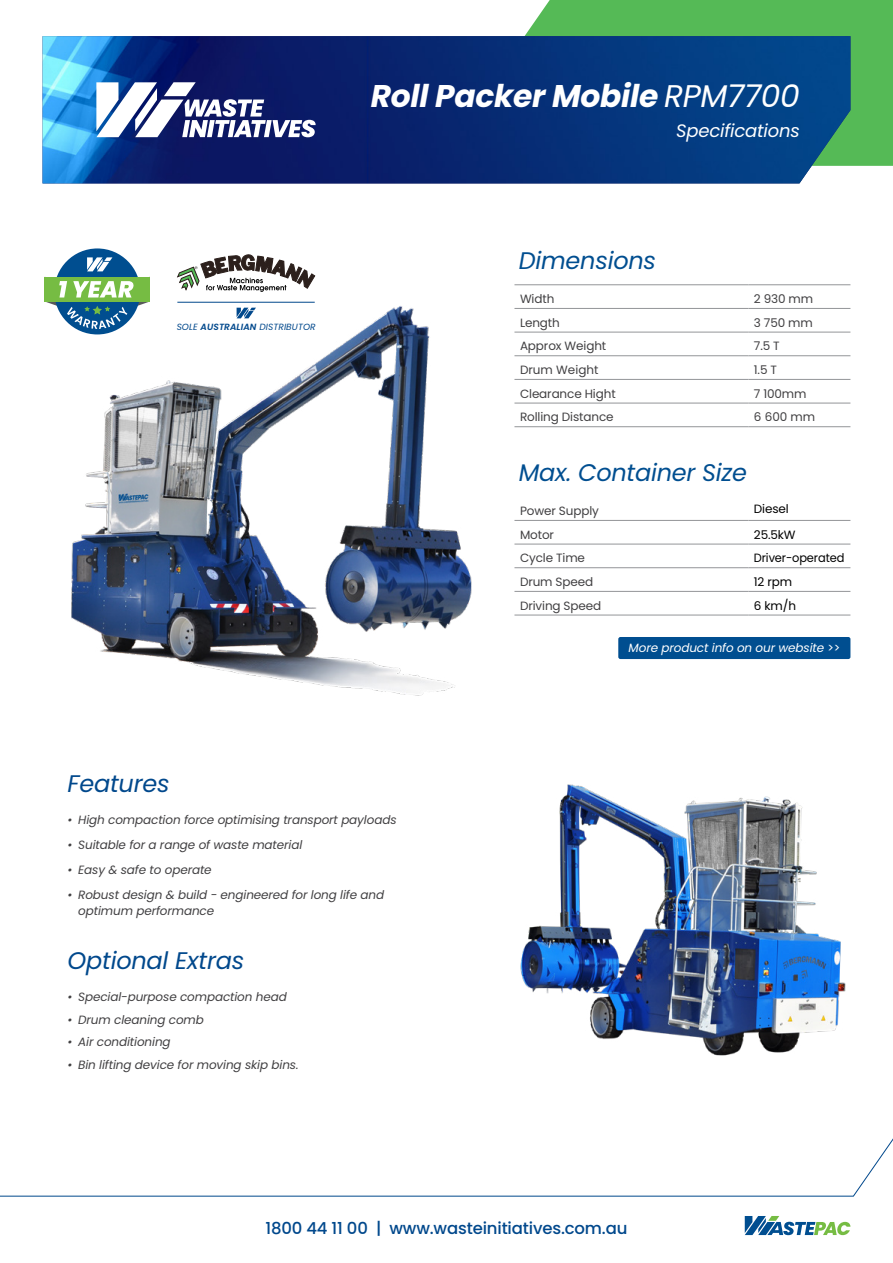
<style>
.page{position:relative;width:893px;height:1263px;background:#fff}
.page>*{position:absolute;margin:0;border:0;box-sizing:border-box;transform-origin:0 0}
.t1{font:italic 700 31.35px "Poppins";letter-spacing:-.01em;color:#fff}
.t2{font:italic 24px "Poppins";letter-spacing:-.01em;color:#004e90}
.t3{font:italic 24px "Poppins";letter-spacing:-.01em;color:#00488c}
.t4{font:italic 18px "Poppins";letter-spacing:-.01em;color:#fff}
.t5{font:500 16.5px "Poppins";letter-spacing:-.01em;color:#00488c}
.t6{font:italic 12px/16.5px "Poppins";letter-spacing:-.01em;color:#414042}
.t7{font:12px "Poppins";letter-spacing:-.01em;color:#414042}
.t8{font:italic 12px "Poppins";letter-spacing:-.01em;color:#fff}
.t9{font:12px "Poppins";letter-spacing:-.01em;color:#000}
.t10{font:12px "Poppins";letter-spacing:-.01em;color:#000;scale:.95 1}
.t11{font:italic 9px "Poppins";letter-spacing:.01em;color:#00488c}
.s1{font-weight:400}
.s2{font-weight:600}
.s3{font-style:normal}
</style>
<div class="page">
<svg style="left:0;top:1138px;width:893px;height:59px"></svg>
<div style="left:524px;top:0;width:369px;height:166px;background:#55ba56"></div>
<img style="left:43px;top:36px;width:807px;height:147px">
<svg style="left:96px;top:82px;width:220px;height:55px"></svg>
<svg style="left:745px;top:1216px;width:105px;height:19px"></svg>
<hr style="left:514px;top:284px;width:234px;height:1px;background:#939598">
<hr style="left:748px;top:284px;width:102px;height:1px;background:#939598">
<hr style="left:514px;top:308px;width:234px;height:1px;background:#939598">
<hr style="left:748px;top:308px;width:102px;height:1px;background:#939598">
<hr style="left:514px;top:332px;width:234px;height:1px;background:#939598">
<hr style="left:748px;top:332px;width:102px;height:1px;background:#939598">
<hr style="left:514px;top:355px;width:234px;height:1px;background:#939598">
<hr style="left:748px;top:355px;width:102px;height:1px;background:#939598">
<hr style="left:514px;top:379px;width:234px;height:1px;background:#939598">
<hr style="left:748px;top:379px;width:102px;height:1px;background:#939598">
<hr style="left:514px;top:403px;width:234px;height:1px;background:#939598">
<hr style="left:748px;top:403px;width:102px;height:1px;background:#939598">
<hr style="left:514px;top:426px;width:234px;height:1px;background:#939598">
<hr style="left:748px;top:426px;width:102px;height:1px;background:#939598">
<hr style="left:514px;top:520px;width:234px;height:1px;background:#939598">
<hr style="left:748px;top:520px;width:102px;height:1px;background:#939598">
<hr style="left:514px;top:544px;width:234px;height:1px;background:#939598">
<hr style="left:748px;top:544px;width:102px;height:1px;background:#939598">
<hr style="left:514px;top:567px;width:234px;height:1px;background:#939598">
<hr style="left:748px;top:567px;width:102px;height:1px;background:#939598">
<hr style="left:514px;top:591px;width:234px;height:1px;background:#939598">
<hr style="left:748px;top:591px;width:102px;height:1px;background:#939598">
<hr style="left:514px;top:615px;width:234px;height:1px;background:#939598">
<hr style="left:748px;top:615px;width:102px;height:1px;background:#939598">
<svg style="left:177px;top:254px;width:138px;height:38px"></svg>
<div style="left:54px;top:248px;width:86px;height:86px;background:#004e90;border-radius:50%"></div>
<svg style="left:87px;top:257px;width:25px;height:14px"></svg>
<svg style="left:45px;top:277px;width:105px;height:28px;background:#9bcd77"></svg>
<div style="left:618px;top:637px;width:232px;height:22px;background:#004e90;border-radius:2px"></div>
<img style="left:55px;top:292px;width:417px;height:404px">
<img style="left:520px;top:784px;width:326px;height:272px">
<h1 class="t1" style="left:371px;top:78px;width:431px">Roll Packer Mobile <span class="s1">RPM7700</span></h1>
<p class="t11" style="left:177px;top:322px;width:140px">SOLE <span class="s2">AUSTRALIAN</span> DISTRIBUTOR</p>
<h2 class="t3" style="left:68px;top:769px;width:103px">Features</h2>
<p class="t6" style="left:68px;top:811px;width:330px">• High compaction force optimising transport payloads</p>
<p class="t6" style="left:68px;top:836px;width:236px">• Suitable for a range of waste material</p>
<p class="t6" style="left:68px;top:861px;width:146px">• Easy &amp; safe to operate</p>
<p class="t6" style="left:78px;top:886px;width:307px;text-indent:-11px">• Robust design &amp; build - engineered for long life and optimum performance</p>
<h2 class="t3" style="left:68px;top:947px;width:178px">Optional Extras</h2>
<p class="t6" style="left:68px;top:989px;width:221px">• Special-purpose compaction head</p>
<p class="t6" style="left:68px;top:1011px;width:138px">• Drum cleaning comb</p>
<p class="t6" style="left:68px;top:1034px;width:105px">• Air conditioning</p>
<p class="t6" style="left:68px;top:1056px;width:232px">• Bin lifting device for moving skip bins.</p>
<h3 class="t4" style="left:676px;top:121px;width:125px">Specifications</h3>
<h2 class="t2" style="left:519px;top:246px;width:139px">Dimensions</h2>
<p class="t7" style="left:520px;top:292px;width:36px">Width</p>
<p class="t7" style="left:754px;top:292px;width:61px">2 930 mm</p>
<p class="t7" style="left:520px;top:315px;width:41px">Length</p>
<p class="t7" style="left:754px;top:315px;width:60px">3 750 mm</p>
<p class="t7" style="left:520px;top:339px;width:88px">Approx Weight</p>
<p class="t7" style="left:754px;top:339px;width:27px">7.5 T</p>
<p class="t7" style="left:520px;top:363px;width:80px">Drum Weight</p>
<p class="t7" style="left:754px;top:363px;width:25px">1.5 T</p>
<p class="t7" style="left:520px;top:386px;width:97px">Clearance Hight</p>
<p class="t7" style="left:754px;top:386px;width:54px">7 100mm</p>
<p class="t7" style="left:520px;top:410px;width:95px">Rolling Distance</p>
<p class="t7" style="left:754px;top:410px;width:63px">6 600 mm</p>
<h2 class="t2" style="left:519px;top:458px;width:230px">Max. Container Size</h2>
<p class="t7" style="left:520px;top:504px;width:80px">Power Supply</p>
<p class="t9" style="left:754px;top:502px;width:36px">Diesel</p>
<p class="t7" style="left:520px;top:527px;width:36px">Motor</p>
<p class="t9" style="left:754px;top:527px;width:43px">25.5kW</p>
<p class="t7" style="left:520px;top:551px;width:67px">Cycle Time</p>
<p class="t10" style="left:754px;top:551px;width:97px">Driver-operated</p>
<p class="t7" style="left:520px;top:575px;width:75px">Drum Speed</p>
<p class="t9" style="left:754px;top:575px;width:40px">12 rpm</p>
<p class="t7" style="left:520px;top:598px;width:83px">Driving Speed</p>
<p class="t9" style="left:754px;top:598px;width:44px">6 km/h</p>
<p class="t8" style="left:629px;top:641px;width:213px">More product info on our website <span class="s3">&gt;&gt;</span></p>
<h3 class="t5" style="left:266px;top:1218px;width:363px">1800 44 11 00 | www.wasteinitiatives.com.au</h3>
</div>
